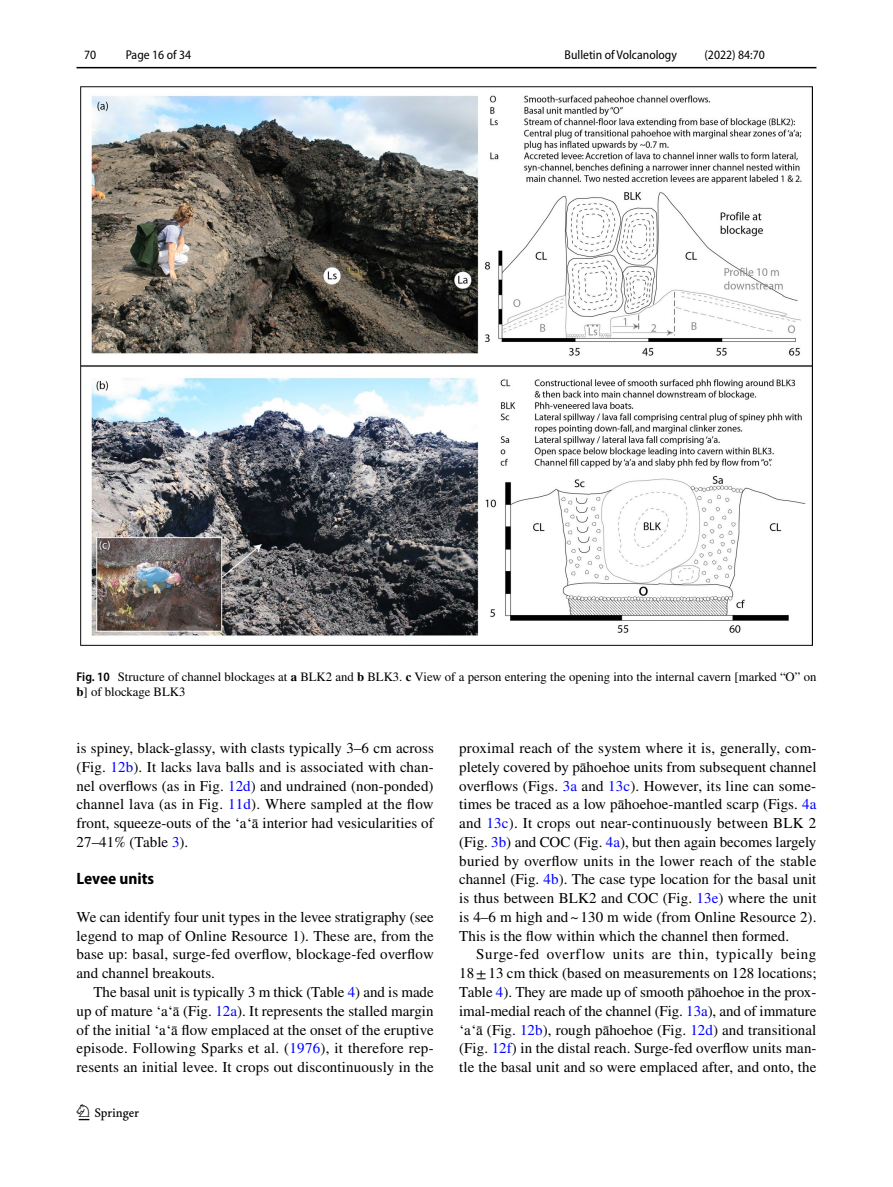
<style>
.page{position:relative;width:893px;height:1187px;background:#fff}
.page>*{position:absolute;margin:0;border:0;box-sizing:border-box;transform-origin:0 0}
.t1{font:22.5px "Springnew Regular 2";color:#000}
.t2{font:700 semi-condensed 16.5px "Myriad Pro";color:#000}
.t3{font:15px/18.8px "STIX";letter-spacing:.005em;color:#000;text-align:justify}
.t4{font:12.75px/15px "STIX";color:#000}
.t5{font:semi-condensed 12.75px "Myriad Pro";color:#000}
.s1{font-family:"Myriad Pro";font-weight:600;font-stretch:semi-condensed}
.s2{font-weight:700}
.s3{color:#00f}
</style>
<div class="page">
<hr style="left:77px;top:67px;width:739px;height:1px;background:#000">
<img style="left:81px;top:87px;width:731px;height:559px">
<p class="t5" style="left:84px;top:48px;width:14px">70</p>
<p class="t5" style="left:126px;top:48px;width:67px">Page 16 of 34</p>
<p class="t5" style="left:565px;top:48px;width:114px">Bulletin of Volcanology</p>
<p class="t5" style="left:704px;top:48px;width:62px">(2022) 84:70</p>
<p class="t4" style="left:77px;top:670px;width:741px"><span class="s1">Fig. 10</span> Structure of channel blockages at <span class="s2">a</span> BLK2 and <span class="s2">b</span> BLK3. <span class="s2">c</span> View of a person entering the opening into the internal cavern [marked “O” on <span class="s2">b</span>] of blockage BLK3</p>
<p class="t3" style="left:77px;top:739px;width:359px">is spiney, black-glassy, with clasts typically 3–6 cm across (Fig. <span class="s3">12b</span>). It lacks lava balls and is associated with chan&shy;nel overflows (as in Fig. <span class="s3">12d</span>) and undrained (non-ponded) channel lava (as in Fig. <span class="s3">11d</span>). Where sampled at the flow front, squeeze-outs of the ‘a‘ā interior had vesicularities of 27–41% (Table <span class="s3">3</span>).</p>
<p class="t2" style="left:77px;top:869px;width:79px">Levee units</p>
<p class="t3" style="left:77px;top:908px;width:359px">We can identify four unit types in the levee stratigraphy (see legend to map of Online Resource 1). These are, from the base up: basal, surge-fed overflow, blockage-fed overflow and channel breakouts.</p>
<p class="t3" style="left:77px;top:983px;width:359px;text-indent:17px">The basal unit is typically 3 m thick (Table <span class="s3">4</span>) and is made up of mature ‘a‘ā (Fig. <span class="s3">12a</span>). It represents the stalled margin of the initial ‘a‘ā flow emplaced at the onset of the eruptive episode. Following Sparks et al. (<span class="s3">1976</span>), it therefore rep&shy;resents an initial levee. It crops out discontinuously in the</p>
<h1 class="t1" style="left:79px;top:1104px;width:62px">1 3</h1>
<p class="t3" style="left:459px;top:739px;width:359px">proximal reach of the system where it is, generally, com&shy;pletely covered by pāhoehoe units from subsequent channel overflows (Figs. <span class="s3">3a</span> and <span class="s3">13c</span>). However, its line can some&shy;times be traced as a low pāhoehoe-mantled scarp (Figs. <span class="s3">4a </span>and <span class="s3">13c</span>). It crops out near-continuously between BLK 2 (Fig. <span class="s3">3b</span>) and COC (Fig. <span class="s3">4a</span>), but then again becomes largely buried by overflow units in the lower reach of the stable channel (Fig. <span class="s3">4b</span>). The case type location for the basal unit is thus between BLK2 and COC (Fig. <span class="s3">13e</span>) where the unit is 4–6 m high and~130 m wide (from Online Resource 2).<br>This is the flow within which the channel then formed.</p>
<p class="t3" style="left:459px;top:946px;width:359px;text-indent:17px">Surge-fed overflow units are thin, typically being 18±13 cm thick (based on measurements on 128 locations; Table <span class="s3">4</span>). They are made up of smooth pāhoehoe in the prox&shy;imal-medial reach of the channel (Fig. <span class="s3">13a</span>), and of immature ‘a‘ā (Fig. <span class="s3">12b</span>), rough pāhoehoe (Fig. <span class="s3">12d</span>) and transitional (Fig. <span class="s3">12f</span>) in the distal reach. Surge-fed overflow units man&shy;tle the basal unit and so were emplaced after, and onto, the</p>
</div>
